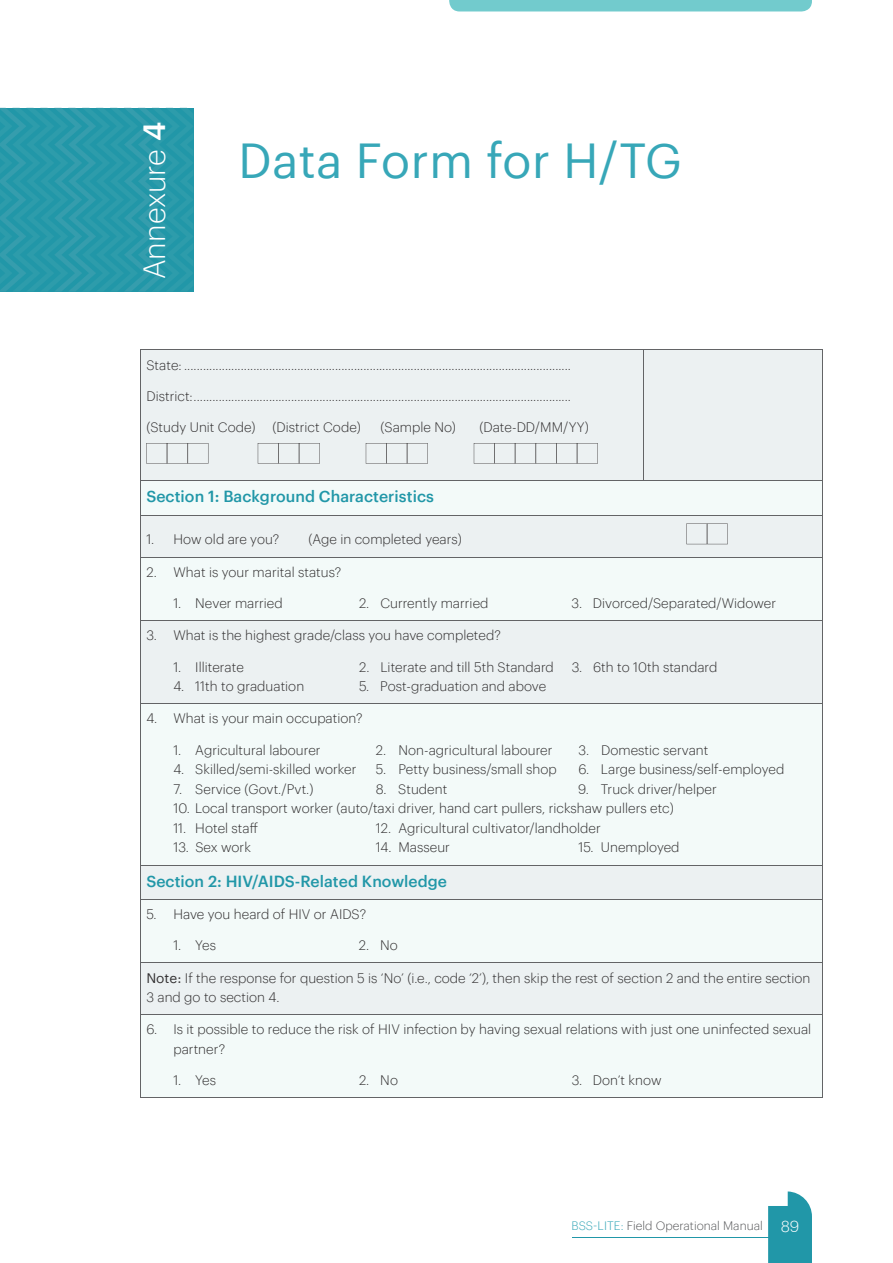
<style>
.page{position:relative;width:893px;height:1263px;background:#fff}
.page>*{position:absolute;margin:0;border:0;box-sizing:border-box;transform-origin:0 0}
.t1{font:48px "Graphik Web";color:#37a7b8}
.t2{font:300 30px "Graphik Web";color:#fff}
.t3{font:500 15.75px "Graphik Web";color:#2197a8}
.t4{font:300 13.5px/19.5px "Graphik Web";color:#323031}
.t5{font:300 12px "Graphik Web";color:#58595b}
.s1{font-weight:500}
.s2{font-weight:400}
.s3{color:#37a7b8}
.s4{font-size:15.75px;color:#fff}
</style>
<div class="page">
<svg style="left:768px;top:1191px;width:44px;height:72px;background:#40a5b4"></svg>
<hr style="left:572px;top:1237px;width:197px;height:1px;background:#2197a8">
<div style="left:449px;top:0;width:363px;height:11px;background:#72cbcd"></div>
<div style="left:141px;top:351px;width:681px;height:130px;background:#ecf1f2"></div>
<svg style="left:141px;top:482px;width:681px;height:616px;fill:#f3faf9"></svg>
<hr style="left:140px;top:350px;width:504px;height:1px;background:#636466">
<hr style="left:140px;top:350px;width:1px;height:131px;background:#636466">
<hr style="left:644px;top:350px;width:178px;height:1px;background:#636466">
<hr style="left:643px;top:350px;width:1px;height:131px;background:#636466">
<hr style="left:822px;top:350px;width:1px;height:131px;background:#636466">
<hr style="left:140px;top:481px;width:504px;height:1px;background:#636466">
<hr style="left:140px;top:481px;width:1px;height:34px;background:#636466">
<hr style="left:644px;top:481px;width:178px;height:1px;background:#636466">
<hr style="left:822px;top:481px;width:1px;height:34px;background:#636466">
<hr style="left:140px;top:515px;width:504px;height:1px;background:#636466">
<hr style="left:140px;top:515px;width:1px;height:42px;background:#636466">
<hr style="left:644px;top:515px;width:178px;height:1px;background:#636466">
<hr style="left:822px;top:515px;width:1px;height:42px;background:#636466">
<hr style="left:140px;top:557px;width:504px;height:1px;background:#636466">
<hr style="left:140px;top:557px;width:1px;height:63px;background:#636466">
<hr style="left:644px;top:557px;width:178px;height:1px;background:#636466">
<hr style="left:822px;top:557px;width:1px;height:63px;background:#636466">
<hr style="left:140px;top:620px;width:504px;height:1px;background:#636466">
<hr style="left:140px;top:621px;width:1px;height:83px;background:#636466">
<hr style="left:644px;top:620px;width:178px;height:1px;background:#636466">
<hr style="left:822px;top:621px;width:1px;height:83px;background:#636466">
<hr style="left:140px;top:704px;width:504px;height:1px;background:#636466">
<hr style="left:140px;top:704px;width:1px;height:161px;background:#636466">
<hr style="left:644px;top:704px;width:178px;height:1px;background:#636466">
<hr style="left:822px;top:704px;width:1px;height:161px;background:#636466">
<hr style="left:140px;top:865px;width:504px;height:1px;background:#636466">
<hr style="left:140px;top:865px;width:1px;height:34px;background:#636466">
<hr style="left:644px;top:865px;width:178px;height:1px;background:#636466">
<hr style="left:822px;top:865px;width:1px;height:34px;background:#636466">
<hr style="left:140px;top:899px;width:504px;height:1px;background:#636466">
<hr style="left:140px;top:899px;width:1px;height:64px;background:#636466">
<hr style="left:644px;top:899px;width:178px;height:1px;background:#636466">
<hr style="left:822px;top:899px;width:1px;height:64px;background:#636466">
<hr style="left:140px;top:963px;width:504px;height:1px;background:#636466">
<hr style="left:140px;top:963px;width:1px;height:51px;background:#636466">
<hr style="left:644px;top:963px;width:178px;height:1px;background:#636466">
<hr style="left:822px;top:963px;width:1px;height:51px;background:#636466">
<hr style="left:140px;top:1014px;width:504px;height:1px;background:#636466">
<hr style="left:140px;top:1015px;width:1px;height:83px;background:#636466">
<hr style="left:644px;top:1014px;width:178px;height:1px;background:#636466">
<hr style="left:822px;top:1015px;width:1px;height:83px;background:#636466">
<hr style="left:140px;top:1098px;width:682px;height:1px;background:#636466">
<svg style="left:146px;top:443px;width:62px;height:21px"></svg>
<svg style="left:258px;top:443px;width:62px;height:21px"></svg>
<svg style="left:366px;top:443px;width:62px;height:21px"></svg>
<svg style="left:474px;top:443px;width:124px;height:21px;background:#dee3e4"></svg>
<svg style="left:686px;top:524px;width:42px;height:20px"></svg>
<svg style="left:0;top:108px;width:194px;height:184px;background:#2899a9"></svg>
<h2 class="t2" style="left:140px;top:279px;width:159px;rotate:-90deg">Annexure <span class="s1">4</span></h2>
<h1 class="t1" style="left:238px;top:139px;width:446px">Data Form for H/TG</h1>
<p class="t4" style="left:146px;top:355px;width:426px">State: ...........................................................................................................................</p>
<p class="t4" style="left:146px;top:387px;width:426px">District: ........................................................................................................................</p>
<p class="t4" style="left:146px;top:418px;width:216px">(Study Unit Code) (District Code)</p>
<p class="t4" style="left:380px;top:418px;width:77px">(Sample No)</p>
<p class="t4" style="left:479px;top:418px;width:111px">(Date-DD/MM/YY)</p>
<p class="t3" style="left:146px;top:489px;width:289px">Section 1: Background Characteristics</p>
<p class="t4" style="left:146px;top:530px;width:135px">1. How old are you?</p>
<p class="t4" style="left:308px;top:530px;width:155px">(Age in completed years)</p>
<p class="t4" style="left:146px;top:562px;width:196px">2. What is your marital status?</p>
<p class="t4" style="left:173px;top:594px;width:111px">1. Never married</p>
<p class="t4" style="left:359px;top:594px;width:131px">2. Currently married</p>
<p class="t4" style="left:572px;top:594px;width:206px">3. Divorced/Separated/Widower</p>
<p class="t4" style="left:146px;top:626px;width:356px">3. What is the highest grade/class you have completed?</p>
<p class="t4" style="left:173px;top:657px;width:72px">1. Illiterate</p>
<p class="t4" style="left:359px;top:657px;width:196px">2. Literate and till 5th Standard</p>
<p class="t4" style="left:572px;top:657px;width:147px">3. 6th to 10th standard</p>
<p class="t4" style="left:173px;top:677px;width:132px">4. 11th to graduation</p>
<p class="t4" style="left:359px;top:677px;width:189px">5. Post-graduation and above</p>
<p class="t4" style="left:146px;top:709px;width:218px">4. What is your main occupation?</p>
<p class="t4" style="left:173px;top:741px;width:149px">1. Agricultural labourer</p>
<p class="t4" style="left:376px;top:741px;width:178px">2. Non-agricultural labourer</p>
<p class="t4" style="left:579px;top:741px;width:131px">3. Domestic servant</p>
<p class="t4" style="left:173px;top:760px;width:185px">4. Skilled/semi-skilled worker</p>
<p class="t4" style="left:376px;top:760px;width:182px">5. Petty business/small shop</p>
<p class="t4" style="left:578px;top:760px;width:207px">6. Large business/self-employed</p>
<p class="t4" style="left:173px;top:780px;width:142px">7. Service (Govt./Pvt.)</p>
<p class="t4" style="left:376px;top:780px;width:73px">8. Student</p>
<p class="t4" style="left:578px;top:780px;width:140px">9. Truck driver/helper</p>
<p class="t4" style="left:173px;top:799px;width:502px">10. Local transport worker (auto/taxi driver, hand cart pullers, rickshaw pullers etc)</p>
<p class="t4" style="left:173px;top:819px;width:86px">11. Hotel staff</p>
<p class="t4" style="left:376px;top:819px;width:226px">12. Agricultural cultivator/landholder</p>
<p class="t4" style="left:173px;top:838px;width:79px">13. Sex work</p>
<p class="t4" style="left:376px;top:838px;width:76px">14. Masseur</p>
<p class="t4" style="left:578px;top:838px;width:103px">15. Unemployed</p>
<p class="t3" style="left:146px;top:873px;width:302px">Section 2: HIV/AIDS-Related Knowledge</p>
<p class="t4" style="left:146px;top:905px;width:221px">5. Have you heard of HIV or AIDS?</p>
<p class="t4" style="left:173px;top:936px;width:44px">1. Yes</p>
<p class="t4" style="left:359px;top:936px;width:41px">2. No</p>
<p class="t4" style="left:146px;top:968px;width:666px"><span class="s2">Note:</span> If the response for question 5 is ‘No’ (i.e., code ‘2’), then skip the rest of section 2 and the entire section<br>3 and go to section 4.</p>
<p class="t4" style="left:173px;top:1020px;width:639px;text-indent:-27px">6. Is it possible to reduce the risk of HIV infection by having sexual relations with just one uninfected sexual partner?</p>
<p class="t4" style="left:173px;top:1071px;width:44px">1. Yes</p>
<p class="t4" style="left:359px;top:1071px;width:41px">2. No</p>
<p class="t4" style="left:572px;top:1071px;width:91px">3. Don’t know</p>
<p class="t5" style="left:571px;top:1220px;width:229px"><span class="s3">BSS-LITE:</span> Field Operational Manual <span class="s4">89</span></p>
</div>
